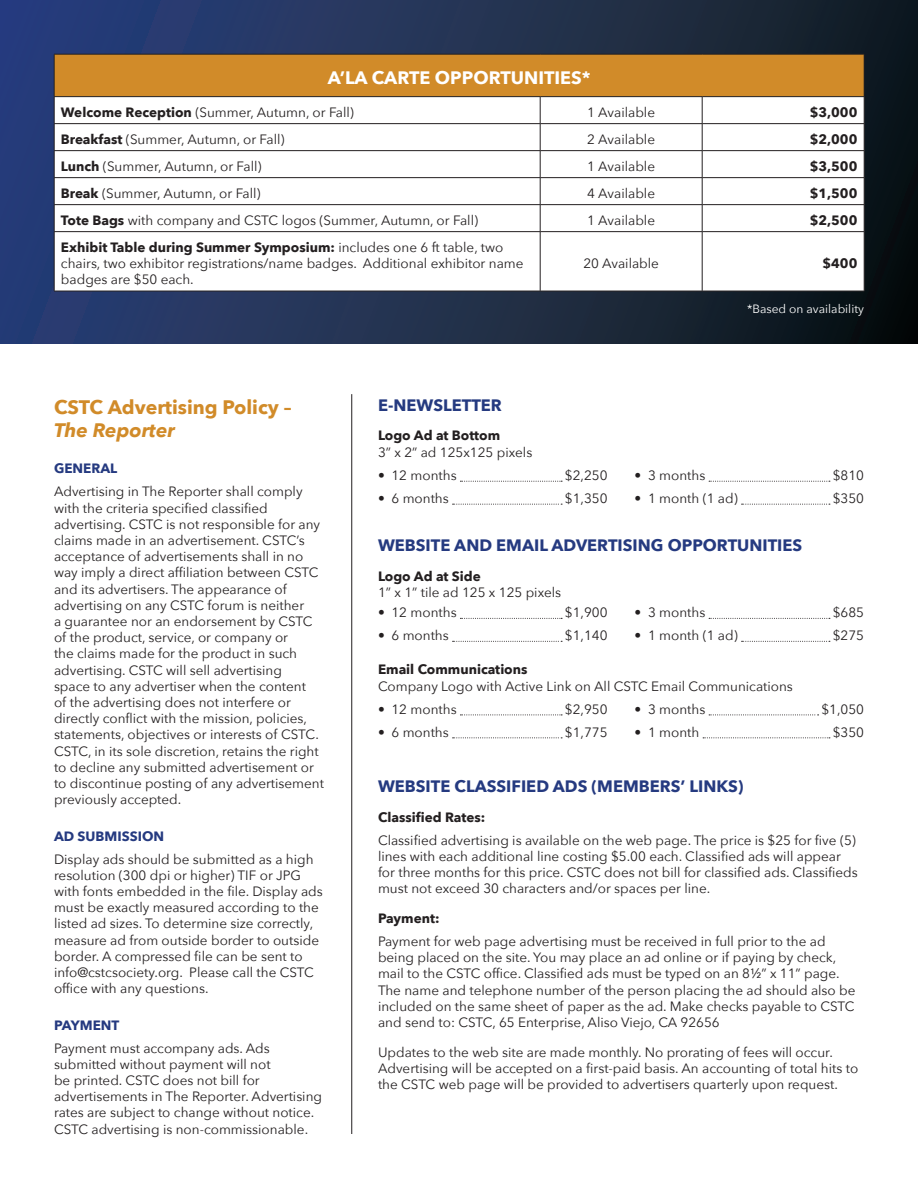
<style>
.page{position:relative;width:918px;height:1188px;background:#fff}
.page>*{position:absolute;margin:0;border:0;box-sizing:border-box;transform-origin:0 0}
.t1{font:700 19.5px/23.4px "Avenir Next";color:#d18b29}
.t2{font:700 18px "Avenir Next";color:#fff}
.t3{font:700 16.5px "Avenir Next";color:#253a80}
.t4{font:13.5px/16.2px "Avenir Next";color:#231f20}
.t5{font:700 13.5px "Avenir Next";color:#231f20}
.t6{font:700 13.5px "Avenir Next";color:#253a80}
.t7{font:12px "Avenir Next";color:#fff}
.s1{font-weight:700}
.s2{font-style:italic}
</style>
<div class="page">
<svg style="left:1px;top:0;width:916px;height:343px;background:#1d2d4d"></svg>
<div style="left:54px;top:54px;width:810px;height:43px;background:#d18b29"></div>
<svg style="left:55px;top:97px;width:809px;height:194px"></svg>
<hr style="left:54px;top:54px;width:486px;height:1px;background:#231f20">
<hr style="left:54px;top:54px;width:1px;height:42px;background:#231f20">
<hr style="left:540px;top:54px;width:162px;height:1px;background:#231f20">
<hr style="left:702px;top:54px;width:162px;height:1px;background:#231f20">
<hr style="left:864px;top:54px;width:1px;height:42px;background:#231f20">
<hr style="left:54px;top:96px;width:486px;height:1px;background:#231f20">
<hr style="left:540px;top:96px;width:162px;height:1px;background:#231f20">
<hr style="left:702px;top:96px;width:162px;height:1px;background:#231f20">
<hr style="left:54px;top:123px;width:486px;height:1px;background:#231f20">
<hr style="left:540px;top:123px;width:162px;height:1px;background:#231f20">
<hr style="left:702px;top:123px;width:162px;height:1px;background:#231f20">
<hr style="left:54px;top:150px;width:486px;height:1px;background:#231f20">
<hr style="left:540px;top:150px;width:162px;height:1px;background:#231f20">
<hr style="left:702px;top:150px;width:162px;height:1px;background:#231f20">
<hr style="left:54px;top:177px;width:486px;height:1px;background:#231f20">
<hr style="left:540px;top:177px;width:162px;height:1px;background:#231f20">
<hr style="left:702px;top:177px;width:162px;height:1px;background:#231f20">
<hr style="left:54px;top:204px;width:486px;height:1px;background:#231f20">
<svg style="left:54px;top:97px;width:1px;height:134px"></svg>
<hr style="left:540px;top:204px;width:162px;height:1px;background:#231f20">
<svg style="left:540px;top:97px;width:1px;height:134px"></svg>
<hr style="left:702px;top:204px;width:162px;height:1px;background:#231f20">
<svg style="left:702px;top:97px;width:1px;height:134px"></svg>
<svg style="left:864px;top:97px;width:1px;height:134px"></svg>
<hr style="left:54px;top:231px;width:486px;height:1px;background:#231f20">
<hr style="left:54px;top:232px;width:1px;height:59px;background:#231f20">
<hr style="left:540px;top:231px;width:162px;height:1px;background:#231f20">
<hr style="left:540px;top:232px;width:1px;height:59px;background:#231f20">
<hr style="left:702px;top:231px;width:162px;height:1px;background:#231f20">
<hr style="left:702px;top:232px;width:1px;height:59px;background:#231f20">
<hr style="left:864px;top:232px;width:1px;height:59px;background:#231f20">
<hr style="left:54px;top:291px;width:486px;height:1px;background:#231f20">
<hr style="left:540px;top:291px;width:162px;height:1px;background:#231f20">
<hr style="left:702px;top:291px;width:162px;height:1px;background:#231f20">
<hr style="left:351px;top:394px;width:1px;height:740px;background:#231f20">
<svg style="left:460px;top:481px;width:102px;height:1px"></svg>
<svg style="left:453px;top:504px;width:109px;height:1px"></svg>
<svg style="left:709px;top:481px;width:121px;height:1px"></svg>
<svg style="left:742px;top:504px;width:88px;height:1px"></svg>
<svg style="left:460px;top:618px;width:102px;height:1px"></svg>
<svg style="left:453px;top:641px;width:109px;height:1px"></svg>
<svg style="left:709px;top:618px;width:121px;height:1px"></svg>
<svg style="left:742px;top:641px;width:88px;height:1px"></svg>
<svg style="left:460px;top:715px;width:102px;height:1px"></svg>
<svg style="left:453px;top:738px;width:109px;height:1px"></svg>
<svg style="left:709px;top:715px;width:110px;height:1px"></svg>
<svg style="left:703px;top:738px;width:127px;height:1px"></svg>
<p class="t2" style="left:328px;top:63px;width:264px">A’LA CARTE OPPORTUNITIES*</p>
<p class="t4" style="left:61px;top:104px;width:295px"><span class="s1">Welcome Reception</span> (Summer, Autumn, or Fall)</p>
<p class="t4" style="left:587px;top:104px;width:69px">1 Available</p>
<p class="t5" style="left:810px;top:100px;width:49px">$3,000</p>
<p class="t4" style="left:61px;top:131px;width:225px"><span class="s1">Breakfast</span> (Summer, Autumn, or Fall)</p>
<p class="t4" style="left:587px;top:131px;width:69px">2 Available</p>
<p class="t5" style="left:810px;top:127px;width:49px">$2,000</p>
<p class="t4" style="left:61px;top:158px;width:202px"><span class="s1">Lunch</span> (Summer, Autumn, or Fall)</p>
<p class="t4" style="left:587px;top:158px;width:69px">1 Available</p>
<p class="t5" style="left:810px;top:154px;width:49px">$3,500</p>
<p class="t4" style="left:61px;top:185px;width:201px"><span class="s1">Break</span> (Summer, Autumn, or Fall)</p>
<p class="t4" style="left:587px;top:185px;width:69px">4 Available</p>
<p class="t5" style="left:810px;top:181px;width:49px">$1,500</p>
<p class="t4" style="left:61px;top:212px;width:419px"><span class="s1">Tote Bags</span> with company and CSTC logos (Summer, Autumn, or Fall)</p>
<p class="t4" style="left:587px;top:212px;width:69px">1 Available</p>
<p class="t5" style="left:810px;top:208px;width:49px">$2,500</p>
<p class="t4" style="left:61px;top:239px;width:464px"><span class="s1">Exhibit Table during Summer Symposium:</span> includes one 6 ft table, two chairs, two exhibitor registrations/name badges. Additional exhibitor name badges are $50 each.</p>
<p class="t4" style="left:583px;top:255px;width:77px">20 Available</p>
<p class="t5" style="left:823px;top:252px;width:36px">$400</p>
<p class="t7" style="left:747px;top:299px;width:118px">*Based on availability</p>
<p class="t1" style="left:54px;top:395px;width:239px">CSTC Advertising Policy –<br><span class="s2">The Reporter</span></p>
<p class="t6" style="left:54px;top:457px;width:65px">GENERAL</p>
<p class="t4" style="left:54px;top:483px;width:272px">Advertising in The Reporter shall comply with the criteria specified classified advertising. CSTC is not responsible for any claims made in an advertisement. CSTC’s acceptance of advertisements shall in no way imply a direct affiliation between CSTC and its advertisers. The appearance of advertising on any CSTC forum is neither<br>a guarantee nor an endorsement by CSTC of the product, service, or company or<br>the claims made for the product in such advertising. CSTC will sell advertising<br>space to any advertiser when the content<br>of the advertising does not interfere or directly conflict with the mission, policies, statements, objectives or interests of CSTC.<br>CSTC, in its sole discretion, retains the right to decline any submitted advertisement or to discontinue posting of any advertisement previously accepted.</p>
<p class="t6" style="left:54px;top:824px;width:112px">AD SUBMISSION</p>
<p class="t4" style="left:54px;top:850px;width:270px">Display ads should be submitted as a high resolution (300 dpi or higher) TIF or JPG with fonts embedded in the file. Display ads must be exactly measured according to the listed ad sizes. To determine size correctly, measure ad from outside border to outside border. A compressed file can be sent to info@cstcsociety.org. Please call the CSTC office with any questions.</p>
<p class="t6" style="left:54px;top:1013px;width:67px">PAYMENT</p>
<p class="t4" style="left:54px;top:1039px;width:270px">Payment must accompany ads. Ads submitted without payment will not<br>be printed. CSTC does not bill for advertisements in The Reporter. Advertising rates are subject to change without notice.<br>CSTC advertising is non-commissionable.</p>
<p class="t3" style="left:378px;top:391px;width:125px">E-NEWSLETTER</p>
<p class="t4" style="left:378px;top:427px;width:156px"><span class="s1">Logo Ad at Bottom<br></span>3” x 2” ad 125x125 pixels</p>
<p class="t4" style="left:378px;top:467px;width:80px">• 12 months</p>
<p class="t4" style="left:565px;top:467px;width:44px">$2,250</p>
<p class="t4" style="left:378px;top:490px;width:72px">• 6 months</p>
<p class="t4" style="left:565px;top:490px;width:44px">$1,350</p>
<p class="t4" style="left:634px;top:467px;width:72px">• 3 months</p>
<p class="t4" style="left:833px;top:467px;width:33px">$810</p>
<p class="t4" style="left:634px;top:490px;width:105px">• 1 month (1 ad)</p>
<p class="t4" style="left:833px;top:490px;width:33px">$350</p>
<p class="t3" style="left:378px;top:531px;width:426px">WEBSITE AND EMAIL ADVERTISING OPPORTUNITIES</p>
<p class="t4" style="left:378px;top:567px;width:185px"><span class="s1">Logo Ad at Side<br></span>1” x 1” tile ad 125 x 125 pixels</p>
<p class="t4" style="left:378px;top:604px;width:80px">• 12 months</p>
<p class="t4" style="left:565px;top:604px;width:44px">$1,900</p>
<p class="t4" style="left:378px;top:627px;width:72px">• 6 months</p>
<p class="t4" style="left:565px;top:627px;width:44px">$1,140</p>
<p class="t4" style="left:634px;top:604px;width:72px">• 3 months</p>
<p class="t4" style="left:833px;top:604px;width:33px">$685</p>
<p class="t4" style="left:634px;top:627px;width:105px">• 1 month (1 ad)</p>
<p class="t4" style="left:833px;top:627px;width:33px">$275</p>
<p class="t4" style="left:378px;top:661px;width:416px"><span class="s1">Email Communications<br></span>Company Logo with Active Link on All CSTC Email Communications</p>
<p class="t4" style="left:378px;top:701px;width:80px">• 12 months</p>
<p class="t4" style="left:565px;top:701px;width:44px">$2,950</p>
<p class="t4" style="left:378px;top:723px;width:72px">• 6 months</p>
<p class="t4" style="left:565px;top:723px;width:44px">$1,775</p>
<p class="t4" style="left:634px;top:701px;width:72px">• 3 months</p>
<p class="t4" style="left:821px;top:701px;width:44px">$1,050</p>
<p class="t4" style="left:634px;top:723px;width:66px">• 1 month</p>
<p class="t4" style="left:833px;top:723px;width:33px">$350</p>
<p class="t3" style="left:378px;top:772px;width:367px">WEBSITE CLASSIFIED ADS (MEMBERS’ LINKS)</p>
<p class="t5" style="left:378px;top:805px;width:109px">Classified Rates:</p>
<p class="t4" style="left:378px;top:831px;width:481px">Classified advertising is available on the web page. The price is $25 for five (5) lines with each additional line costing $5.00 each. Classified ads will appear for three months for this price. CSTC does not bill for classified ads. Classifieds must not exceed 30 characters and/or spaces per line.</p>
<p class="t5" style="left:378px;top:907px;width:63px">Payment:</p>
<p class="t4" style="left:378px;top:933px;width:479px">Payment for web page advertising must be received in full prior to the ad being placed on the site. You may place an ad online or if paying by check, mail to the CSTC office. Classified ads must be typed on an 8½” x 11” page.<br>The name and telephone number of the person placing the ad should also be included on the same sheet of paper as the ad. Make checks payable to CSTC and send to: CSTC, 65 Enterprise, Aliso Viejo, CA 92656</p>
<p class="t4" style="left:378px;top:1043px;width:482px">Updates to the web site are made monthly. No prorating of fees will occur.<br>Advertising will be accepted on a first-paid basis. An accounting of total hits to the CSTC web page will be provided to advertisers quarterly upon request.</p>
</div>
